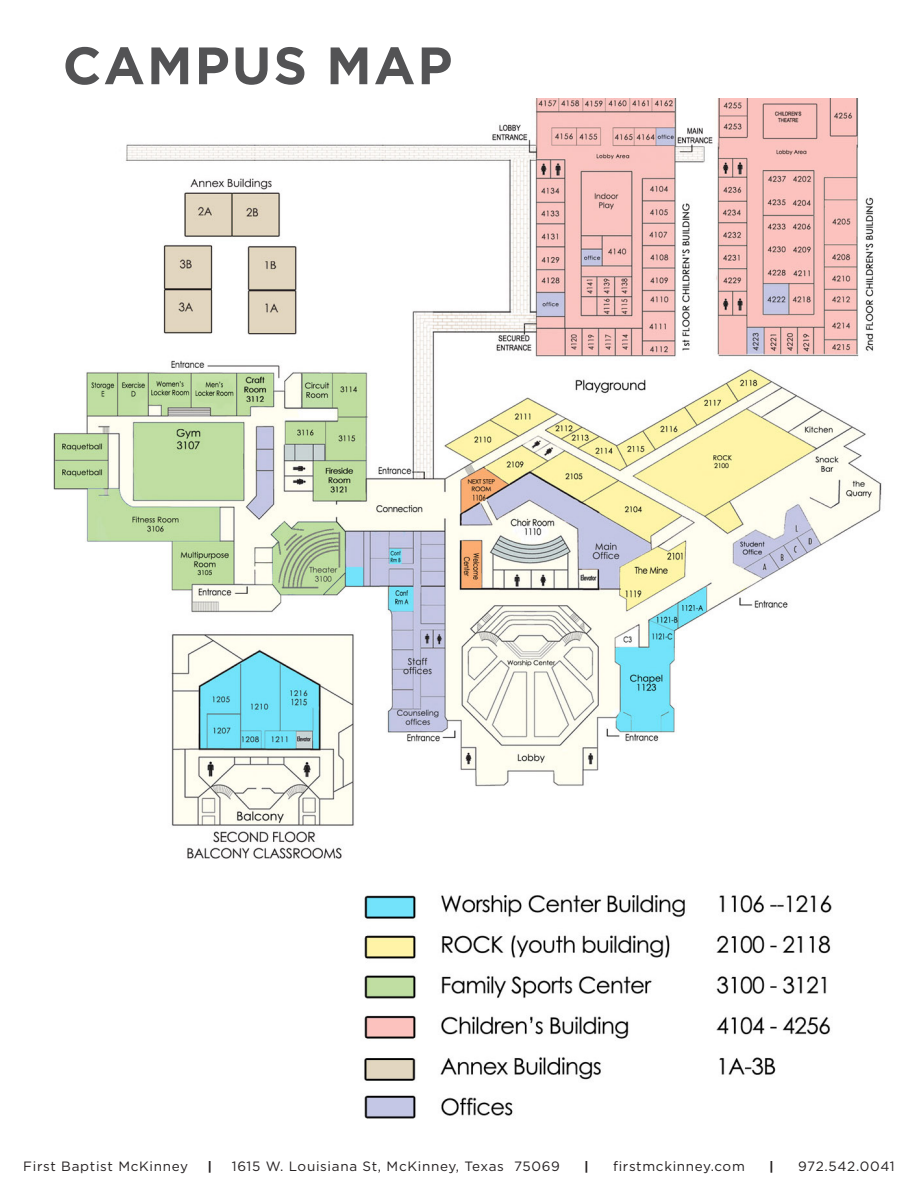
<style>
.page{position:relative;width:918px;height:1188px;background:#fff}
.page>*{position:absolute;margin:0;border:0;box-sizing:border-box;transform-origin:0 0}
.title_2{font:700 52.5px "Gotham";letter-spacing:.04em;color:#535355}
.t1{font:13.5px "Gotham";letter-spacing:.05em;color:#231f20}
.t2{font:700 13.5px "Gotham";color:#231f20}
</style>
<div class="page">
<img style="left:53px;top:98px;width:829px;height:1021px">
<p class="title_2" style="left:63px;top:35px;width:391px">CAMPUS MAP</p>
<p class="t1" style="left:23px;top:1158px;width:166px">First Baptist McKinney</p>
<p class="t2" style="left:208px;top:1159px;width:6px">|</p>
<p class="t1" style="left:232px;top:1158px;width:329px">1615 W. Louisiana St, McKinney, Texas 75069</p>
<p class="t2" style="left:584px;top:1159px;width:6px">|</p>
<p class="t1" style="left:613px;top:1158px;width:133px">firstmckinney.com</p>
<p class="t2" style="left:769px;top:1159px;width:6px">|</p>
<p class="t1" style="left:798px;top:1158px;width:98px">972.542.0041</p>
</div>
